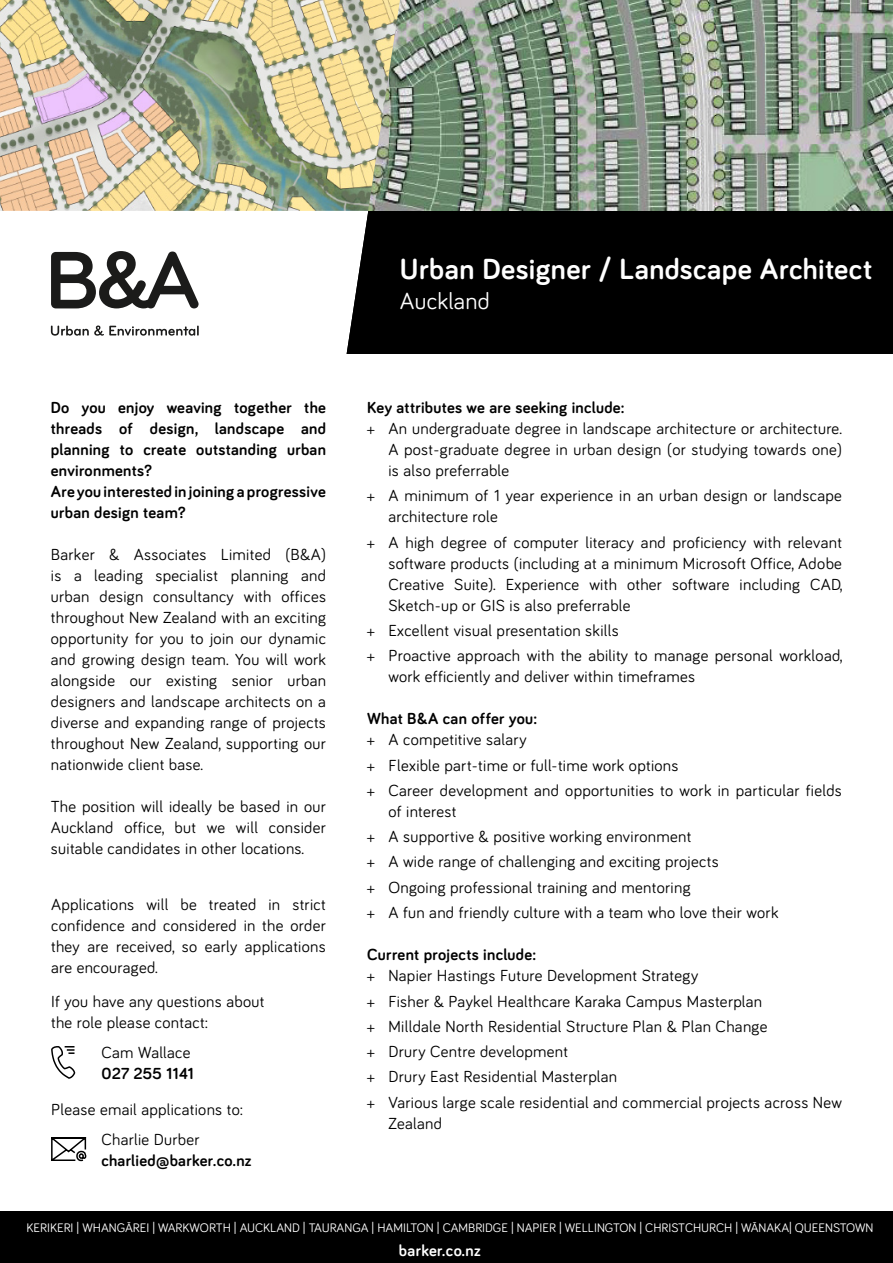
<style>
.page{position:relative;width:893px;height:1263px;background:#fff}
.page>*{position:absolute;margin:0;border:0;box-sizing:border-box;transform-origin:0 0}
.Job_Title{font:700 30px "Bariol";letter-spacing:.015em;color:#fff}
.Job_location{font:24px "Bariol";letter-spacing:.01em;color:#fff}
.Body{font:16.5px/21px "Bariol";letter-spacing:.02em;color:#000}
.Body-2{font:700 16.5px/21px "Bariol";letter-spacing:.02em;color:#000}
.Table_Body{font:16.5px/21px "Bariol";letter-spacing:.02em;color:#000;text-align:justify}
.Body_heading{font:700 16.5px "Bariol";letter-spacing:.02em;color:#000}
.t1{font:700 16.5px "Bariol";letter-spacing:.02em;color:#fff}
.t2{font:12.75px "Bariol";color:#fff}
.s1{font-weight:400}
</style>
<div class="page">
<div style="left:347px;top:211px;width:546px;height:143px;background:#000"></div>
<img style="left:400px;top:0;width:493px;height:211px">
<img style="left:0;top:0;width:400px;height:211px">
<svg style="left:51px;top:251px;width:148px;height:57px"></svg>
<svg style="left:51px;top:325px;width:148px;height:11px"></svg>
<svg style="left:51px;top:1046px;width:25px;height:33px"></svg>
<svg style="left:51px;top:1137px;width:36px;height:25px"></svg>
<div style="left:0;top:1213px;width:893px;height:50px;background:#000"></div>
<p class="Body-2" style="left:51px;top:396px;width:277px;text-align:justify">Do you enjoy weaving together the threads of design, landscape and planning to create outstanding urban environments?</p>
<p class="Body-2" style="left:51px;top:480px;width:277px">Are you interested in joining a progressive urban design team?</p>
<p class="Body" style="left:51px;top:543px;width:277px;text-align:justify">Barker &amp; Associates Limited (B&amp;A) is a leading specialist planning and urban design consultancy with offices throughout New Zealand with an exciting opportunity for you to join our dynamic and growing design team. You will work alongside our existing senior urban designers and landscape architects on a diverse and expanding range of projects throughout New Zealand, supporting our nationwide client base.</p>
<p class="Body" style="left:51px;top:795px;width:277px;text-align:justify">The position will ideally be based in our Auckland office, but we will consider suitable candidates in other locations.</p>
<p class="Table_Body" style="left:51px;top:893px;width:276px">Applications will be treated in strict confidence and considered in the order they are received, so early applications are encouraged.</p>
<p class="Body" style="left:51px;top:990px;width:215px">If you have any questions about the role please contact:</p>
<p class="Body" style="left:101px;top:1041px;width:91px">Cam Wallace</p>
<p class="Body-2" style="left:101px;top:1063px;width:94px">027 255 1141</p>
<p class="Body" style="left:51px;top:1098px;width:193px">Please email applications to:</p>
<p class="Body-2" style="left:101px;top:1128px;width:152px"><span class="s1">Charlie Durber </span>charlied@barker.co.nz</p>
<p class="Job_Title" style="left:400px;top:249px;width:474px">Urban Designer / Landscape Architect</p>
<p class="Job_location" style="left:400px;top:285px;width:91px">Auckland</p>
<p class="Body_heading" style="left:367px;top:396px;width:259px">Key attributes we are seeking include:</p>
<p class="Body" style="left:388px;top:417px;width:455px;text-align:justify;text-indent:-21px">+ An undergraduate degree in landscape architecture or architecture.<br>A post-graduate degree in urban design (or studying towards one) is also preferrable</p>
<p class="Body" style="left:388px;top:484px;width:455px;text-indent:-21px">+ A minimum of 1 year experience in an urban design or landscape architecture role</p>
<p class="Body" style="left:388px;top:531px;width:456px;text-align:justify;text-indent:-21px">+ A high degree of computer literacy and proficiency with relevant software products (including at a minimum Microsoft Office, Adobe Creative Suite). Experience with other software including CAD, Sketch-up or GIS is also preferrable</p>
<p class="Body" style="left:367px;top:619px;width:253px">+ Excellent visual presentation skills</p>
<p class="Body" style="left:388px;top:644px;width:456px;text-indent:-21px">+ Proactive approach with the ability to manage personal workload, work efficiently and deliver within timeframes</p>
<p class="Body_heading" style="left:367px;top:708px;width:172px">What B&amp;A can offer you:</p>
<p class="Body" style="left:367px;top:728px;width:161px">+ A competitive salary</p>
<p class="Body" style="left:367px;top:754px;width:313px">+ Flexible part-time or full-time work options</p>
<p class="Body" style="left:388px;top:779px;width:455px;text-indent:-21px">+ Career development and opportunities to work in particular fields of interest</p>
<p class="Body" style="left:367px;top:825px;width:326px">+ A supportive &amp; positive working environment</p>
<p class="Body" style="left:367px;top:850px;width:353px">+ A wide range of challenging and exciting projects</p>
<p class="Body" style="left:367px;top:876px;width:325px">+ Ongoing professional training and mentoring</p>
<p class="Body" style="left:367px;top:901px;width:413px">+ A fun and friendly culture with a team who love their work</p>
<p class="Body_heading" style="left:367px;top:943px;width:171px">Current projects include:</p>
<p class="Body" style="left:367px;top:964px;width:333px">+ Napier Hastings Future Development Strategy</p>
<p class="Body" style="left:367px;top:989px;width:397px">+ Fisher &amp; Paykel Healthcare Karaka Campus Masterplan</p>
<p class="Body" style="left:367px;top:1015px;width:402px">+ Milldale North Residential Structure Plan &amp; Plan Change</p>
<p class="Body" style="left:367px;top:1040px;width:203px">+ Drury Centre development</p>
<p class="Body" style="left:367px;top:1065px;width:252px">+ Drury East Residential Masterplan</p>
<p class="Body" style="left:388px;top:1090px;width:455px;text-indent:-21px">+ Various large scale residential and commercial projects across New<br>Zealand</p>
<p class="t2" style="left:26px;top:1219px;width:848px">KERIKERI | WHANGĀREI | WARKWORTH | AUCKLAND | TAURANGA | HAMILTON | CAMBRIDGE | NAPIER | WELLINGTON | CHRISTCHURCH | WĀNAKA| QUEENSTOWN</p>
<p class="t1" style="left:399px;top:1239px;width:84px">barker.co.nz</p>
</div>
